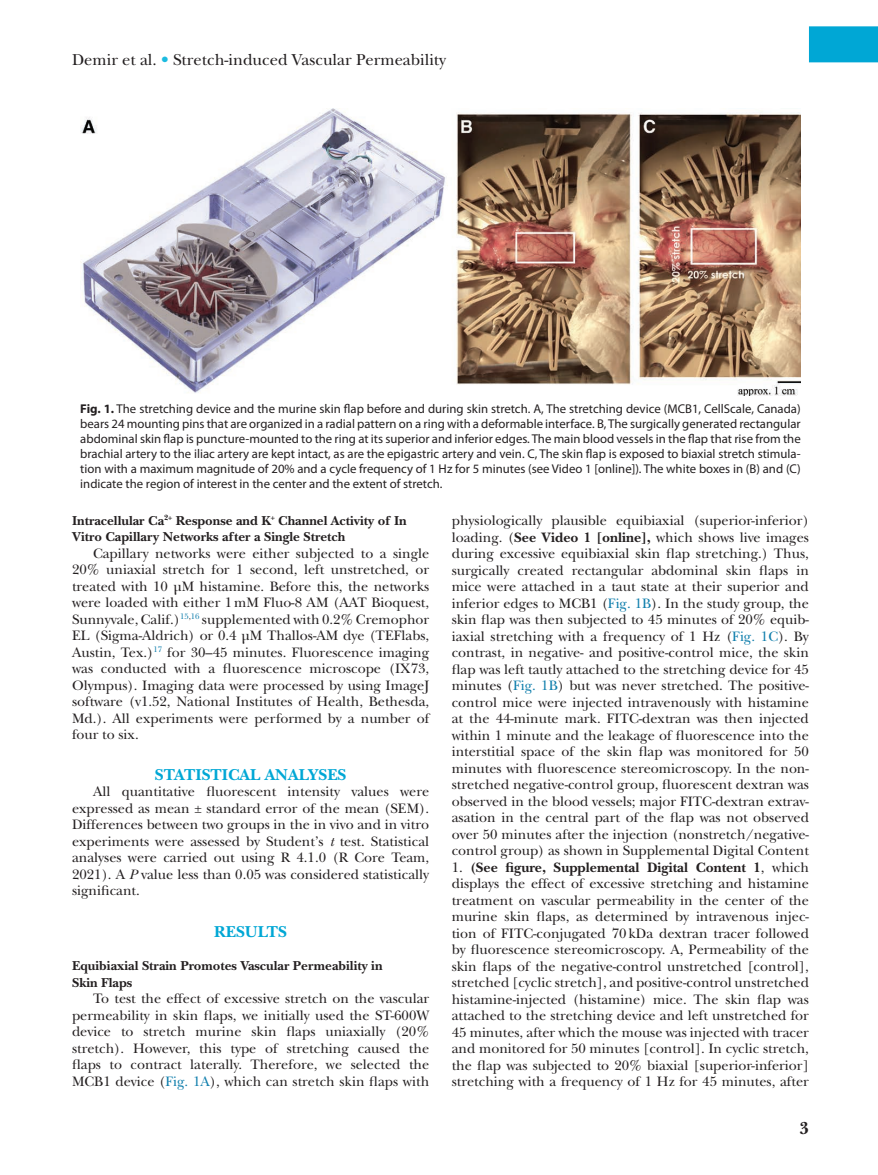
<style>
.page{position:relative;width:878px;height:1175px;background:#fff}
.page>*{position:absolute;margin:0;border:0;box-sizing:border-box;transform-origin:0 0}
.t1{font:700 18px "New Baskerville Std";color:#231f20}
.t2{font:16.5px "New Baskerville Std";color:#231f20}
.t3{font:700 16.5px "New Baskerville Std";color:#00a7d5}
.t4{font:14.25px/16.5px "New Baskerville Std";color:#231f20;text-align:justify}
.t5{font:700 13.5px/16.5px "New Baskerville Std";color:#231f20}
.t6{font:12.75px/15px "Myriad Pro";color:#231f20;text-align:justify}
.s1{color:#1cbbe0}
.s2{font-weight:700}
.s3{font-style:italic}
.s4{color:#0f7eac}
</style>
<div class="page">
<div style="left:808px;top:26px;width:70px;height:36px;background:#00a7d5"></div>
<img style="left:80px;top:108px;width:720px;height:288px">
<p class="t2" style="left:72px;top:50px;width:375px">Demir et al. <span class="s1">•</span> Stretch-induced Vascular Permeability</p>
<p class="t6" style="left:80px;top:401px;width:722px"><span class="s2">Fig. 1.</span> The stretching device and the murine skin flap before and during skin stretch. A, The stretching device (MCB1, CellScale, Canada) bears 24 mounting pins that are organized in a radial pattern on a ring with a deformable interface. B, The surgically generated rectangular abdominal skin flap is puncture-mounted to the ring at its superior and inferior edges. The main blood vessels in the flap that rise from the brachial artery to the iliac artery are kept intact, as are the epigastric artery and vein. C, The skin flap is exposed to biaxial stretch stimula&shy;tion with a maximum magnitude of 20% and a cycle frequency of 1 Hz for 5 minutes (see Video 1 [online]). The white boxes in (B) and (C) indicate the region of interest in the center and the extent of stretch.</p>
<p class="t5" style="left:72px;top:512px;width:336px">Intracellular Ca<sup>2+</sup> Response and K<sup>+</sup> Channel Activity of In<br>Vitro Capillary Networks after a Single Stretch</p>
<p class="t4" style="left:72px;top:545px;width:359px;text-indent:21px">Capillary networks were either subjected to a single 20% uniaxial stretch for 1 second, left unstretched, or treated with 10 µM histamine. Before this, the networks were loaded with either 1mM Fluo-8 AM (AAT Bioquest, Sunnyvale, Calif.)<sup>15</sup><sup>,</sup><sup>16</sup> supplemented with 0.2% Cremophor EL (Sigma-Aldrich) or 0.4 µM Thallos-AM dye (TEFlabs, Austin, Tex.)<sup>17</sup> for 30–45 minutes. Fluorescence imaging was conducted with a fluorescence microscope (IX73, Olympus). Imaging data were processed by using ImageJ software (v1.52, National Institutes of Health, Bethesda, Md.). All experiments were performed by a number of four to six.</p>
<p class="t3" style="left:155px;top:764px;width:193px">STATISTICAL ANALYSES</p>
<p class="t4" style="left:72px;top:783px;width:359px;text-indent:21px">All quantitative fluorescent intensity values were expressed as mean ± standard error of the mean (SEM).<br>Differences between two groups in the in vivo and in vitro experiments were assessed by Student’s <span class="s3">t</span> test. Statistical analyses were carried out using R 4.1.0 (R Core Team, 2021). A <span class="s3">P</span> value less than 0.05 was considered statistically significant.</p>
<p class="t3" style="left:214px;top:922px;width:74px">RESULTS</p>
<p class="t5" style="left:72px;top:957px;width:312px">Equibiaxial Strain Promotes Vascular Permeability in<br>Skin Flaps</p>
<p class="t4" style="left:72px;top:990px;width:359px;text-indent:21px">To test the effect of excessive stretch on the vascular permeability in skin flaps, we initially used the ST-600W device to stretch murine skin flaps uniaxially (20% stretch). However, this type of stretching caused the flaps to contract laterally. Therefore, we selected the MCB1 device (<span class="s4">Fig. 1A</span>), which can stretch skin flaps with</p>
<p class="t4" style="left:452px;top:512px;width:359px">physiologically plausible equibiaxial (superior-inferior) loading. (<span class="s2">See Video 1 [online],</span> which shows live images during excessive equibiaxial skin flap stretching.) Thus, surgically created rectangular abdominal skin flaps in mice were attached in a taut state at their superior and inferior edges to MCB1 (<span class="s4">Fig. 1B</span>). In the study group, the skin flap was then subjected to 45 minutes of 20% equib&shy;iaxial stretching with a frequency of 1 Hz (<span class="s4">Fig. 1C</span>). By contrast, in negative- and positive-control mice, the skin flap was left tautly attached to the stretching device for 45 minutes (<span class="s4">Fig. 1B</span>) but was never stretched. The positive&shy;control mice were injected intravenously with histamine at the 44-minute mark. FITC-dextran was then injected within 1 minute and the leakage of fluorescence into the interstitial space of the skin flap was monitored for 50 minutes with fluorescence stereomicroscopy. In the non&shy;stretched negative-control group, fluorescent dextran was observed in the blood vessels; major FITC-dextran extrav&shy;asation in the central part of the flap was not observed over 50 minutes after the injection (nonstretch/negative&shy;control group) as shown in Supplemental Digital Content</p>
<p class="t4" style="left:452px;top:859px;width:359px">1. <span class="s2">(See figure, Supplemental Digital Content 1</span>, which displays the effect of excessive stretching and histamine treatment on vascular permeability in the center of the murine skin flaps, as determined by intravenous injec&shy;tion of FITC-conjugated 70kDa dextran tracer followed by fluorescence stereomicroscopy. A, Permeability of the skin flaps of the negative-control unstretched [control], stretched [cyclic stretch], and positive-control unstretched histamine-injected (histamine) mice. The skin flap was attached to the stretching device and left unstretched for 45 minutes, after which the mouse was injected with tracer and monitored for 50 minutes [control]. In cyclic stretch, the flap was subjected to 20% biaxial [superior-inferior] stretching with a frequency of 1 Hz for 45 minutes, after</p>
<p class="t1" style="left:799px;top:1118px;width:11px">3</p>
</div>
